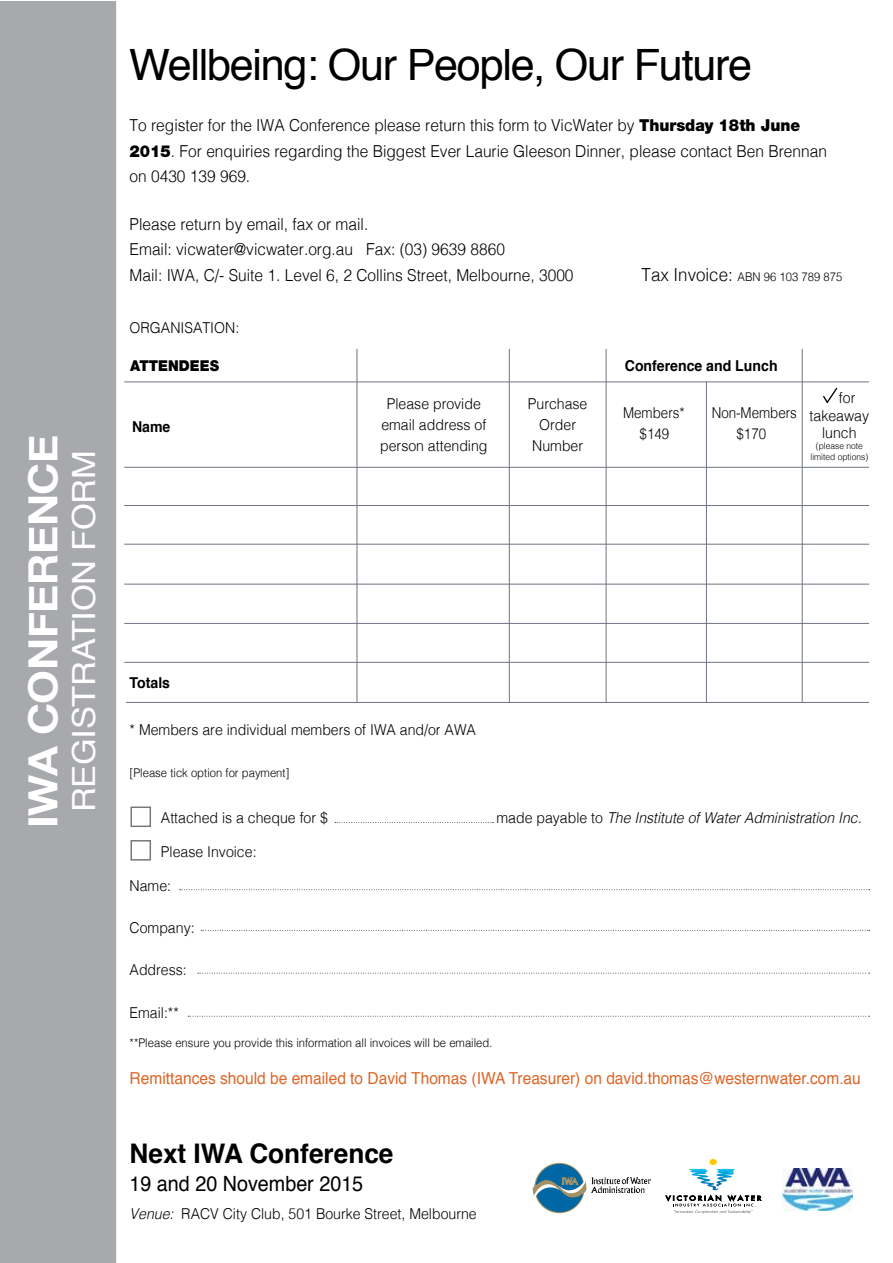
<style>
.page{position:relative;width:893px;height:1263px;background:#fff}
.page>*{position:absolute;margin:0;border:0;box-sizing:border-box;transform-origin:0 0}
.t1{font:43.2px "Helvetica";letter-spacing:-.03em;color:#000}
.t2{font:700 40.35px "Helvetica Neue";letter-spacing:-.01em;color:#fff;scale:1.08 1}
.t3{font:31.95px "Helvetica";letter-spacing:-.01em;color:#fff;scale:1.08 1}
.t4{font:700 27px "Helvetica";color:#000}
.t5{font:21px "Helvetica";color:#000;scale:.94 1}
.t6{font:300 16.5px/25.5px "Helvetica";color:#000;scale:.94 1}
.t7{font:16.5px "Helvetica";color:#dc6628;scale:.94 1}
.t8{font:300 15px/21px "Helvetica";color:#000;text-align:center;scale:.94 1}
.t9{font:italic 300 15px "Helvetica";color:#000;scale:.94 1}
.t10{font:700 15px "Helvetica";color:#000;scale:.94 1}
.t11{font:300 15px "Helvetica";color:#000;scale:.89 1}
.t12{font:900 15px "Helvetica Neue";color:#000;scale:.94 1}
.t13{font:300 12px "Helvetica";color:#000;scale:.94 1}
.t14{font:300 9px/10.5px "Helvetica";color:#000;text-align:center;scale:.94 1}
.s1{font-family:"Helvetica Neue";font-weight:900}
.s2{font-size:18px}
.s3{font-style:normal}
.s4{font-style:italic}
</style>
<div class="page">
<hr style="left:54px;top:381px;width:815px;height:1px;background:#6f7481">
<hr style="left:54px;top:467px;width:815px;height:1px;background:#6f7481">
<hr style="left:509px;top:349px;width:1px;height:353px;background:#6f7481">
<hr style="left:606px;top:348px;width:1px;height:355px;background:#6f7481">
<hr style="left:706px;top:382px;width:1px;height:320px;background:#6f7481">
<hr style="left:802px;top:349px;width:1px;height:353px;background:#6f7481">
<hr style="left:54px;top:505px;width:815px;height:1px;background:#6f7481">
<hr style="left:54px;top:544px;width:815px;height:1px;background:#6f7481">
<hr style="left:54px;top:584px;width:815px;height:1px;background:#6f7481">
<hr style="left:54px;top:623px;width:815px;height:1px;background:#6f7481">
<hr style="left:54px;top:662px;width:815px;height:1px;background:#6f7481">
<div style="left:130px;top:806px;width:21px;height:21px;border:2px solid #77787b"></div>
<div style="left:130px;top:840px;width:21px;height:20px;border:2px solid #77787b"></div>
<img style="left:591px;top:1178px;width:59px;height:15px">
<svg style="left:533px;top:1163px;width:53px;height:50px"></svg>
<svg style="left:335px;top:822px;width:158px;height:1px"></svg>
<svg style="left:180px;top:889px;width:690px;height:1px"></svg>
<svg style="left:201px;top:930px;width:669px;height:1px"></svg>
<svg style="left:198px;top:973px;width:672px;height:1px"></svg>
<svg style="left:188px;top:1016px;width:682px;height:1px"></svg>
<img style="left:783px;top:1168px;width:69px;height:43px">
<div style="left:709px;top:1159px;width:8px;height:6px;background:#ffcb05;border-radius:50%"></div>
<svg style="left:665px;top:1168px;width:96px;height:46px"></svg>
<div style="left:0;top:1px;width:116px;height:1262px;background:#a8a9ad"></div>
<div style="left:116px;top:1px;width:8px;height:1262px;background:#fff"></div>
<hr style="left:126px;top:702px;width:743px;height:1px;background:#6f7481">
<hr style="left:357px;top:349px;width:1px;height:353px;background:#6f7481">
<svg style="left:823px;top:387px;width:15px;height:17px"></svg>
<h2 class="t2" style="left:18px;top:828px;width:366px;rotate:-90deg">IWA CONFERENCE</h2>
<h3 class="t3" style="left:70px;top:812px;width:336px;rotate:-90deg">REGISTRATION FORM</h3>
<h1 class="t1" style="left:129px;top:47px;width:625px">Wellbeing: Our People, Our Future</h1>
<p class="t6" style="left:130px;top:114px;width:743px">To register for the IWA Conference please return this form to VicWater by <span class="s1">Thursday 18th June<br>2015</span>. For enquiries regarding the Biggest Ever Laurie Gleeson Dinner, please contact Ben Brennan on 0430 139 969.</p>
<p class="t6" style="left:130px;top:213px;width:474px">Please return by email, fax or mail.<br>Email: vicwater@vicwater.org.au Fax: (03) 9639 8860<br>Mail: IWA, C/- Suite 1. Level 6, 2 Collins Street, Melbourne, 3000</p>
<p class="t8" style="left:130px;top:319px;width:118px">ORGANISATION:</p>
<p class="t12" style="left:130px;top:356px;width:96px">ATTENDEES</p>
<p class="t10" style="left:132px;top:420px;width:42px">Name</p>
<p class="t8" style="left:380px;top:394px;width:116px">Please provide email address of person attending</p>
<p class="t8" style="left:528px;top:394px;width:65px">Purchase<br>Order<br>Number</p>
<p class="t13" style="left:642px;top:272px;width:215px"><span class="s2">Tax Invoice:</span> ABN 96 103 789 875</p>
<p class="t10" style="left:625px;top:360px;width:164px">Conference and Lunch</p>
<p class="t11" style="left:623px;top:406px;width:71px">Members*</p>
<p class="t11" style="left:712px;top:406px;width:97px">Non-Members</p>
<p class="t11" style="left:640px;top:427px;width:35px">$149</p>
<p class="t11" style="left:736px;top:427px;width:35px">$170</p>
<p class="t8" style="left:839px;top:388px;width:19px">for</p>
<p class="t8" style="left:810px;top:406px;width:65px">takeaway</p>
<p class="t8" style="left:822px;top:423px;width:38px">lunch</p>
<p class="t14" style="left:810px;top:442px;width:63px">(please note limited options)</p>
<p class="t10" style="left:130px;top:677px;width:45px">Totals</p>
<p class="t8" style="left:130px;top:720px;width:370px">* Members are individual members of IWA and/or AWA</p>
<p class="t13" style="left:130px;top:767px;width:172px">[Please tick option for payment]</p>
<p class="t8" style="left:161px;top:809px;width:179px">Attached is a cheque for $</p>
<p class="t9" style="left:496px;top:812px;width:390px"><span class="s3">made payable to</span> The Institute of Water Administration Inc.</p>
<p class="t8" style="left:161px;top:842px;width:103px">Please Invoice:</p>
<p class="t8" style="left:130px;top:876px;width:46px">Name:</p>
<p class="t8" style="left:130px;top:918px;width:71px">Company:</p>
<p class="t8" style="left:130px;top:961px;width:62px">Address:</p>
<p class="t8" style="left:130px;top:1003px;width:54px">Email:**</p>
<p class="t13" style="left:130px;top:1038px;width:388px">**Please ensure you provide this information all invoices will be emailed.</p>
<p class="t7" style="left:130px;top:1071px;width:779px">Remittances should be emailed to David Thomas (IWA Treasurer) on david.thomas@westernwater.com.au</p>
<h3 class="t4" style="left:130px;top:1142px;width:265px">Next IWA Conference</h3>
<p class="t5" style="left:130px;top:1175px;width:250px">19 and 20 November 2015</p>
<p class="t8" style="left:130px;top:1204px;width:371px"><span class="s4">Venue:</span> RACV City Club, 501 Bourke Street, Melbourne</p>
</div>
